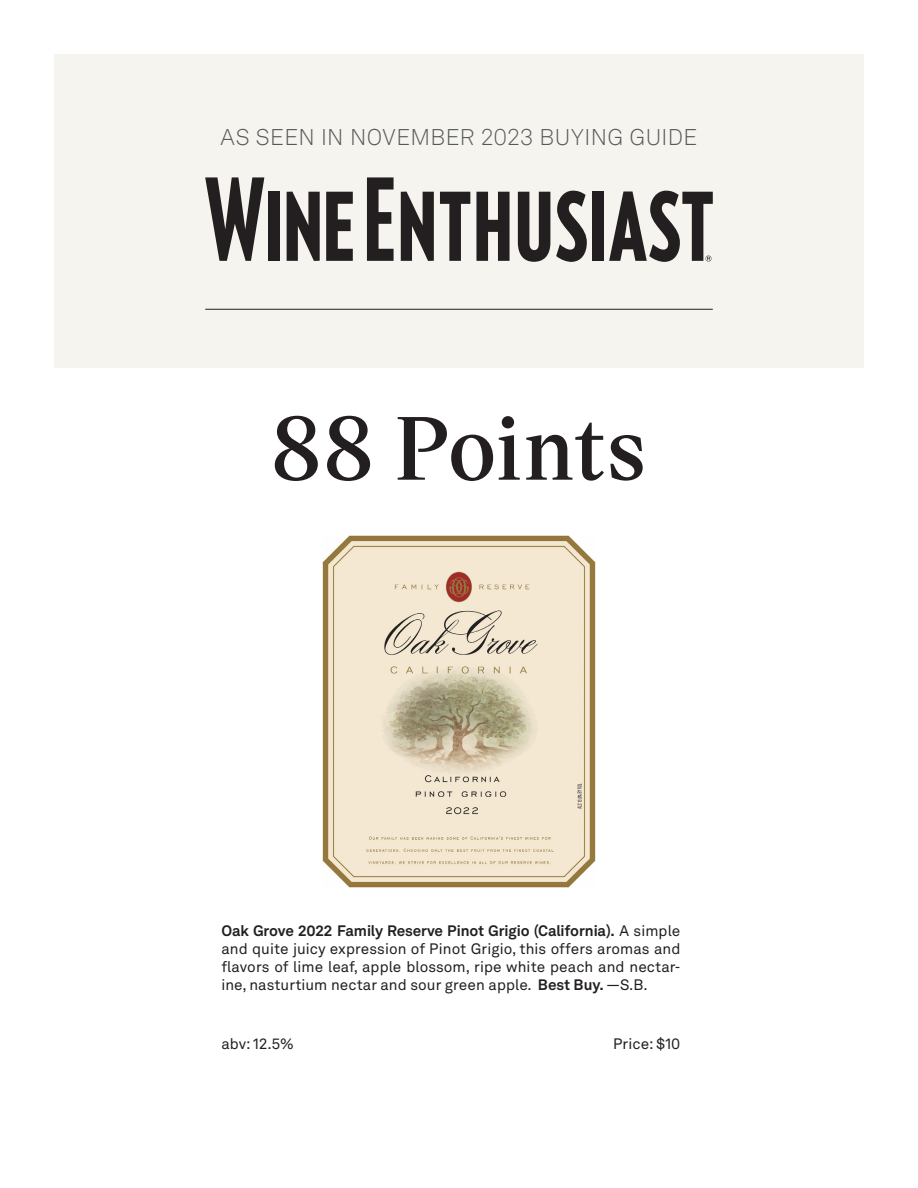
<style>
.page{position:relative;width:918px;height:1188px;background:#fff}
.page>*{position:absolute;margin:0;border:0;box-sizing:border-box;transform-origin:0 0}
.Points_Large{font:600 87px "Victor Serif";letter-spacing:.01em;color:#231f20}
.t1{font:300 22.5px "Akkurat LL Pan";letter-spacing:.015em;color:#57585a}
.BODY_TEXT_WINE{font:15px/18px "Akkurat LL Pan";letter-spacing:.005em;color:#231f20;text-align:justify}
.ABV_PRICES{font:15px "Akkurat LL Pan";letter-spacing:.005em;color:#231f20}
.s1{font-weight:700}
</style>
<div class="page">
<div style="left:54px;top:54px;width:810px;height:314px;background:#f5f4ee"></div>
<svg style="left:205px;top:177px;width:59px;height:84px"></svg>
<div style="left:268px;top:192px;width:11px;height:69px;background:#231f20"></div>
<svg style="left:287px;top:192px;width:33px;height:69px"></svg>
<svg style="left:326px;top:192px;width:27px;height:69px"></svg>
<svg style="left:367px;top:177px;width:27px;height:84px"></svg>
<svg style="left:401px;top:192px;width:33px;height:69px"></svg>
<svg style="left:440px;top:192px;width:30px;height:69px"></svg>
<svg style="left:476px;top:192px;width:34px;height:69px"></svg>
<svg style="left:518px;top:192px;width:32px;height:70px"></svg>
<svg style="left:556px;top:191px;width:31px;height:71px"></svg>
<div style="left:593px;top:192px;width:11px;height:69px;background:#231f20"></div>
<svg style="left:609px;top:191px;width:104px;height:71px"></svg>
<hr style="left:205px;top:309px;width:508px;height:1px;background:#231f20">
<img style="left:322px;top:535px;width:273px;height:353px">
<h2 class="t1" style="left:221px;top:121px;width:478px">AS SEEN IN NOVEMBER 2023 BUYING GUIDE</h2>
<p class="Points_Large" style="left:271px;top:390px;width:376px">88 Points</p>
<p class="BODY_TEXT_WINE" style="left:221px;top:921px;width:461px"><span class="s1">Oak Grove 2022 Family Reserve Pinot Grigio (California).</span> A simple and quite juicy expression of Pinot Grigio, this offers aromas and flavors of lime leaf, apple blossom, ripe white peach and nectar&shy;ine, nasturtium nectar and sour green apple. <span class="s1">Best Buy.</span> —S.B.</p>
<p class="ABV_PRICES" style="left:221px;top:1032px;width:74px">abv: 12.5%</p>
<p class="ABV_PRICES" style="left:613px;top:1032px;width:69px">Price: $10</p>
</div>
